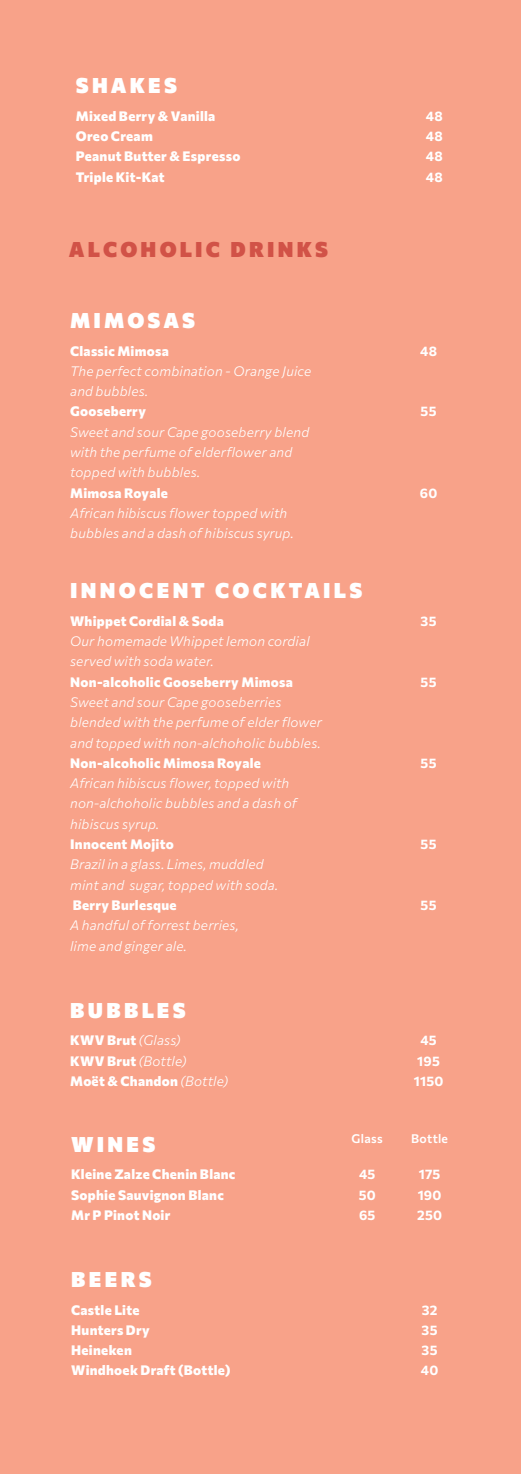
<style>
.page{position:relative;width:521px;height:1474px;background:#fff}
.page>*{position:absolute;margin:0;border:0;box-sizing:border-box;transform-origin:0 0}
.t1{font:900 21px "Commissioner";letter-spacing:.155em;color:#fff}
.t2{font:900 21px "Commissioner";letter-spacing:.15em;color:#d15247}
.t3{font:italic 300 13.47px/20.3px "Commissioner";letter-spacing:.015em;color:#fff}
.t4{font:800 13.47px/20.3px "Commissioner";letter-spacing:.02em;color:#fff}
.t5{font:700 13.47px/20.3px "Commissioner";letter-spacing:.02em;color:#fff;text-align:justify}
.t6{font:600 12.25px "Commissioner";letter-spacing:.02em;color:#fff}
.s1{font-weight:300;font-style:italic}
</style>
<div class="page">
<div style="left:0;top:0;width:521px;height:1473px;background:#f8a289"></div>
<h1 class="t1" style="left:76px;top:68px;width:103px">SHAKES</h1>
<p class="t4" style="left:76px;top:104px;width:166px">Mixed Berry &amp; Vanilla<br>Oreo Cream<br>Peanut Butter &amp; Espresso<br>Triple Kit-Kat</p>
<p class="t5" style="left:426px;top:105px;width:18px">48<br>48<br>48<br>48</p>
<h1 class="t2" style="left:69px;top:231px;width:261px">ALCOHOLIC DRINKS</h1>
<h1 class="t1" style="left:70px;top:302px;width:126px">MIMOSAS</h1>
<p class="t4" style="left:70px;top:339px;width:100px">Classic Mimosa</p>
<p class="t3" style="left:70px;top:360px;width:242px">The perfect combination - Orange Juice and bubbles.</p>
<p class="t4" style="left:70px;top:400px;width:77px">Gooseberry</p>
<p class="t3" style="left:70px;top:421px;width:241px">Sweet and sour Cape gooseberry blend with the perfume of elderflower and topped with bubbles.</p>
<p class="t4" style="left:70px;top:481px;width:99px">Mimosa Royale</p>
<p class="t3" style="left:70px;top:502px;width:225px">African hibiscus flower topped with bubbles and a dash of hibiscus syrup.</p>
<h1 class="t1" style="left:70px;top:572px;width:294px">INNOCENT COCKTAILS</h1>
<p class="t4" style="left:70px;top:609px;width:155px">Whippet Cordial &amp; Soda</p>
<p class="t3" style="left:70px;top:630px;width:241px">Our homemade Whippet lemon cordial served with soda water.</p>
<p class="t4" style="left:70px;top:670px;width:224px">Non-alcoholic Gooseberry Mimosa</p>
<p class="t3" style="left:70px;top:691px;width:253px">Sweet and sour Cape gooseberries blended with the perfume of elder flower and topped with non-alchoholic bubbles.</p>
<p class="t4" style="left:70px;top:751px;width:192px">Non-alcoholic Mimosa Royale</p>
<p class="t3" style="left:70px;top:772px;width:228px">African hibiscus flower, topped with non-alchoholic bubbles and a dash of hibiscus syrup.</p>
<p class="t4" style="left:70px;top:832px;width:105px">Innocent Mojito</p>
<p class="t3" style="left:70px;top:853px;width:209px">Brazil in a glass. Limes, muddled mint and sugar, topped with soda.</p>
<p class="t4" style="left:73px;top:893px;width:105px">Berry Burlesque</p>
<p class="t3" style="left:70px;top:914px;width:170px">A handful of forrest berries, lime and ginger ale.</p>
<p class="t5" style="left:420px;top:339px;width:18px">48</p>
<p class="t5" style="left:421px;top:400px;width:17px">55</p>
<p class="t5" style="left:420px;top:481px;width:19px">60</p>
<p class="t5" style="left:421px;top:609px;width:17px">35</p>
<p class="t5" style="left:421px;top:670px;width:17px">55</p>
<p class="t5" style="left:421px;top:751px;width:17px">55</p>
<p class="t5" style="left:421px;top:832px;width:17px">55</p>
<p class="t5" style="left:421px;top:893px;width:17px">55</p>
<h1 class="t1" style="left:70px;top:992px;width:117px">BUBBLES</h1>
<p class="t4" style="left:70px;top:1029px;width:160px">KWV Brut <span class="s1">(Glass)<br></span>KWV Brut <span class="s1">(Bottle)<br></span>Moët &amp; Chandon <span class="s1">(Bottle)</span></p>
<p class="t5" style="left:414px;top:1029px;width:31px;text-align:center">45<br>195<br>1150</p>
<h1 class="t1" style="left:71px;top:1126px;width:86px">WINES</h1>
<p class="t6" style="left:352px;top:1128px;width:33px">Glass</p>
<p class="t6" style="left:411px;top:1128px;width:38px">Bottle</p>
<p class="t4" style="left:71px;top:1162px;width:166px">Kleine Zalze Chenin Blanc<br>Sophie Sauvignon Blanc<br>Mr P Pinot Noir</p>
<p class="t5" style="left:359px;top:1163px;width:19px">45<br>50<br>65</p>
<p class="t5" style="left:417px;top:1163px;width:27px;text-align:left">175<br>190<br>250</p>
<h1 class="t1" style="left:71px;top:1261px;width:82px">BEERS</h1>
<p class="t4" style="left:71px;top:1298px;width:161px">Castle Lite<br>Hunters Dry<br>Heineken<br>Windhoek Draft (Bottle)</p>
<p class="t5" style="left:421px;top:1298px;width:19px">32<br>35<br>35<br>40</p>
</div>
